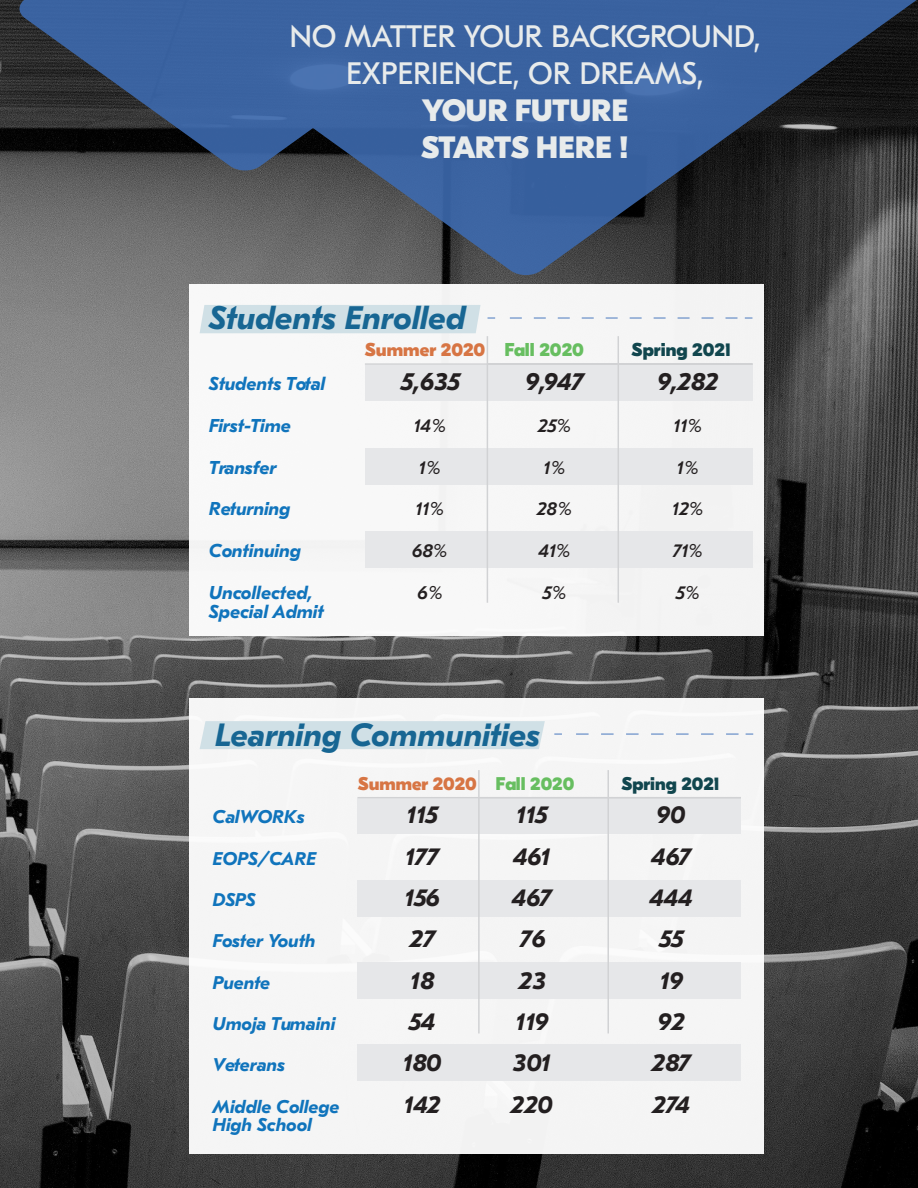
<style>
.page{position:relative;width:918px;height:1188px;background:#fff}
.page>*{position:absolute;margin:0;border:0;box-sizing:border-box;transform-origin:0 0}
.t1{font:italic 700 32.55px "GT Eesti Pro Text";color:#176693}
.t2{font:italic 700 32.1px "GT Eesti Pro Text";color:#176693}
.t3{font:30.9px/37px "GT Eesti Pro Text";letter-spacing:-.01em;color:#e8ebeb;text-align:center}
.t4{font:800 30.9px "GT Eesti Pro Display";letter-spacing:-.01em;color:#e8ebeb}
.t5{font:italic 700 24.75px "GT Eesti Pro Text";color:#231f20}
.t6{font:italic 700 24.45px/41.4px "GT Eesti Pro Text";color:#231f20;text-align:center}
.t7{font:italic 700 18.6px/18.8px "GT Eesti Pro Text";color:#1074bc}
.t8{font:italic 500 18.6px "GT Eesti Pro Text";color:#231f20}
.t9{font:800 18.6px "GT Eesti Pro Display";color:#d77544}
.t10{font:800 18.6px "GT Eesti Pro Display";color:#11464e}
.t11{font:italic 700 18.45px/18.5px "GT Eesti Pro Text";color:#1074bc}
.t12{font:800 18.45px "GT Eesti Pro Display";color:#d77544}
.t13{font:800 18.45px "GT Eesti Pro Display";color:#11464e}
.s1{color:#67be60}
</style>
<div class="page">
<img style="left:0;top:0;width:918px;height:1188px">
<div style="left:189px;top:698px;width:575px;height:455px;background:#f5f5f5"></div>
<div style="left:189px;top:284px;width:575px;height:352px;background:#f7f7f7"></div>
<div style="left:200px;top:305px;width:281px;height:28px;background:#d0e0e6"></div>
<div style="left:365px;top:364px;width:387px;height:37px;background:#e6e7e9"></div>
<div style="left:365px;top:448px;width:387px;height:37px;background:#e6e7e9"></div>
<div style="left:365px;top:531px;width:387px;height:37px;background:#e6e7e9"></div>
<hr style="left:365px;top:363px;width:388px;height:2px;background:#d1d2d4">
<hr style="left:487px;top:336px;width:1px;height:267px;background:#d1d2d4">
<hr style="left:618px;top:336px;width:1px;height:267px;background:#d1d2d4">
<svg style="left:488px;top:317px;width:7px;height:2px"></svg>
<svg style="left:510px;top:317px;width:227px;height:2px"></svg>
<svg style="left:745px;top:317px;width:7px;height:2px"></svg>
<div style="left:200px;top:721px;width:345px;height:28px;background:#d0e0e6"></div>
<svg style="left:576px;top:734px;width:163px;height:1px"></svg>
<div style="left:358px;top:1044px;width:383px;height:36px;background:#e6e7e9"></div>
<div style="left:358px;top:798px;width:383px;height:36px;background:#e6e7e9"></div>
<div style="left:358px;top:881px;width:383px;height:36px;background:#e6e7e9"></div>
<div style="left:358px;top:962px;width:383px;height:37px;background:#e6e7e9"></div>
<hr style="left:358px;top:797px;width:383px;height:1px;background:#d1d2d4">
<hr style="left:478px;top:770px;width:2px;height:263px;background:#d1d2d4">
<hr style="left:607px;top:770px;width:2px;height:263px;background:#d1d2d4">
<svg style="left:18px;top:0;width:900px;height:275px;background:#3d5273"></svg>
<p class="t3" style="left:289px;top:19px;width:473px">NO MATTER YOUR BACKGROUND,<br>EXPERIENCE, OR DREAMS,</p>
<p class="t4" style="left:422px;top:94px;width:208px">YOUR FUTURE</p>
<p class="t4" style="left:421px;top:131px;width:210px">STARTS HERE !</p>
<h1 class="t1" style="left:209px;top:300px;width:258px">Students Enrolled</h1>
<p class="t7" style="left:209px;top:375px;width:118px">Students Total</p>
<p class="t7" style="left:209px;top:416px;width:84px">First-Time</p>
<p class="t7" style="left:209px;top:458px;width:69px">Transfer</p>
<p class="t7" style="left:209px;top:500px;width:83px">Returning</p>
<p class="t7" style="left:209px;top:542px;width:94px">Continuing</p>
<p class="t7" style="left:209px;top:584px;width:116px">Uncollected,<br>Special Admit</p>
<p class="t9" style="left:365px;top:339px;width:221px">Summer 2020 <span class="s1">Fall 2020</span></p>
<p class="t10" style="left:632px;top:339px;width:101px">Spring 2021</p>
<h3 class="t5" style="left:401px;top:368px;width:61px">5,635</h3>
<p class="t8" style="left:414px;top:415px;width:34px">14%</p>
<p class="t8" style="left:419px;top:457px;width:24px">1%</p>
<p class="t8" style="left:415px;top:499px;width:30px">11%</p>
<p class="t8" style="left:412px;top:541px;width:37px">68%</p>
<p class="t8" style="left:417px;top:583px;width:27px">6%</p>
<h3 class="t5" style="left:526px;top:368px;width:59px">9,947</h3>
<p class="t8" style="left:538px;top:415px;width:35px">25%</p>
<p class="t8" style="left:544px;top:457px;width:24px">1%</p>
<p class="t8" style="left:537px;top:499px;width:37px">28%</p>
<p class="t8" style="left:539px;top:541px;width:34px">41%</p>
<p class="t8" style="left:543px;top:583px;width:26px">5%</p>
<h3 class="t5" style="left:657px;top:368px;width:63px">9,282</h3>
<p class="t8" style="left:674px;top:415px;width:30px">11%</p>
<p class="t8" style="left:677px;top:457px;width:24px">1%</p>
<p class="t8" style="left:672px;top:499px;width:33px">12%</p>
<p class="t8" style="left:673px;top:541px;width:32px">71%</p>
<p class="t8" style="left:676px;top:583px;width:26px">5%</p>
<h2 class="t2" style="left:215px;top:717px;width:326px">Learning Communities</h2>
<p class="t12" style="left:358px;top:773px;width:218px">Summer 2020 <span class="s1">Fall 2020</span></p>
<p class="t13" style="left:621px;top:773px;width:100px">Spring 2021</p>
<h3 class="t6" style="left:403px;top:795px;width:40px">115<br>177<br>156<br>27<br>18<br>54<br>180<br>142</h3>
<h3 class="t6" style="left:649px;top:795px;width:45px">90<br>467<br>444<br>55<br>19<br>92<br>287<br>274</h3>
<h3 class="t6" style="left:511px;top:795px;width:44px">115<br>461<br>467<br>76<br>23<br>119<br>301<br>220</h3>
<p class="t11" style="left:213px;top:808px;width:94px">CalWORKs</p>
<p class="t11" style="left:213px;top:849px;width:105px">EOPS/CARE</p>
<p class="t11" style="left:213px;top:891px;width:45px">DSPS</p>
<p class="t11" style="left:213px;top:932px;width:104px">Foster Youth</p>
<p class="t11" style="left:213px;top:973px;width:59px">Puente</p>
<p class="t11" style="left:213px;top:1015px;width:124px">Umoja Tumaini</p>
<p class="t11" style="left:213px;top:1056px;width:74px">Veterans</p>
<p class="t11" style="left:213px;top:1097px;width:128px">Middle College<br>High School</p>
</div>
